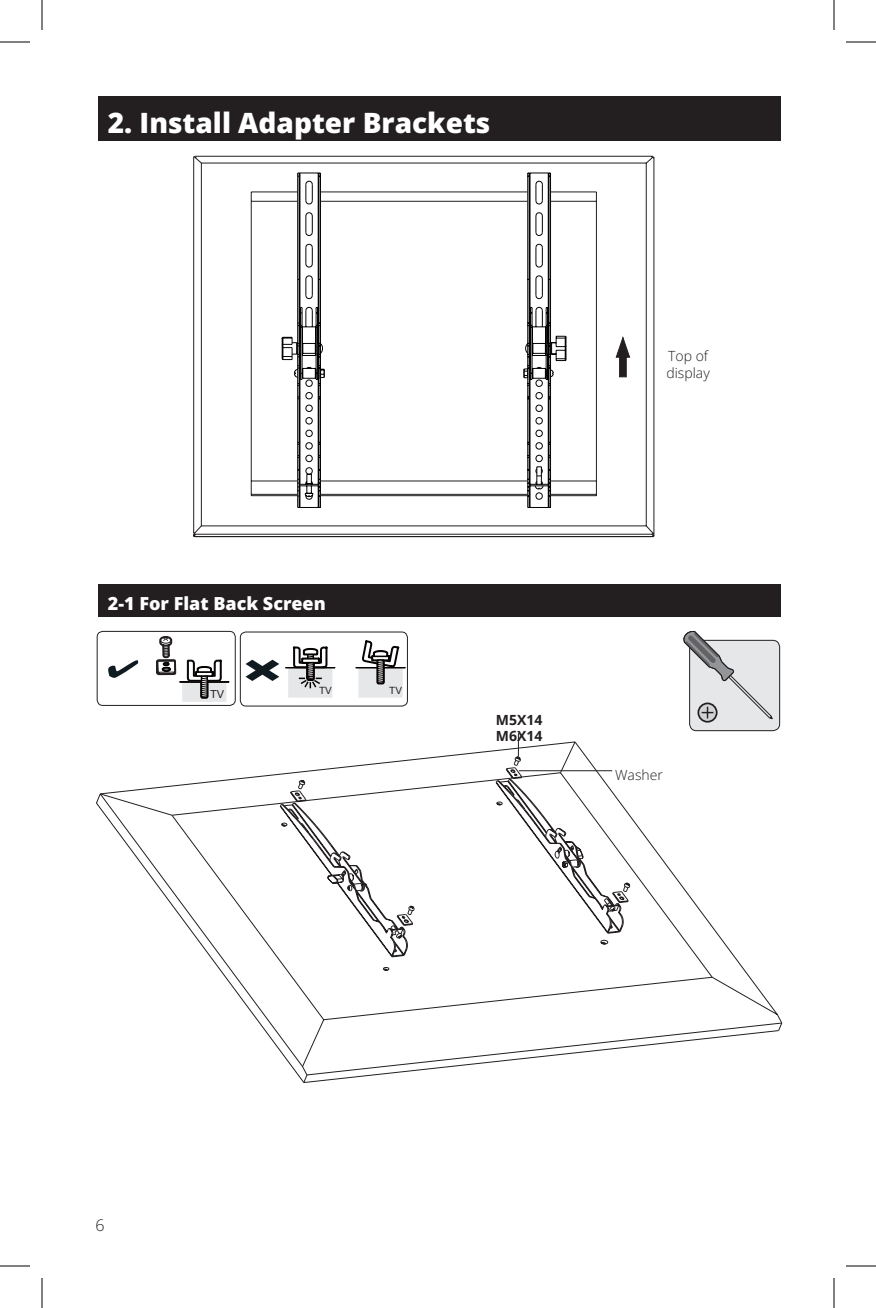
<style>
.page{position:relative;width:876px;height:1308px;background:#fff}
.page>*{position:absolute;margin:0;border:0;box-sizing:border-box;transform-origin:0 0}
.t1{font:800 28px "Open Sans";color:#fff}
.t2{font:800 18px "Open Sans";color:#fff}
.t3{font:300 16px "Open Sans";color:#231f20}
.t4{font:300 14px/16.8px "Open Sans";color:#231f20}
.t5{font:700 14px "Open Sans";color:#231f20}
.t6{font:11px "Arial";color:#231f20}
.t7{font:10px "Arial";color:#231f20}
</style>
<div class="page">
<svg style="left:193px;top:155px;width:462px;height:383px"></svg>
<svg style="left:615px;top:334px;width:16px;height:44px"></svg>
<div style="left:97px;top:631px;width:139px;height:75px;border:1px solid #231f20;border-radius:6px"></div>
<svg style="left:155px;top:636px;width:75px;height:70px"></svg>
<svg style="left:108px;top:660px;width:30px;height:18px"></svg>
<div style="left:690px;top:640px;width:90px;height:91px;background:#e6e7e9;border-radius:7px"></div>
<div style="left:689px;top:640px;width:91px;height:91px;border:1px solid #231f20;border-radius:7px"></div>
<div style="left:697px;top:703px;width:21px;height:20px;border:2px solid #231f20;border-radius:50%"></div>
<svg style="left:683px;top:630px;width:91px;height:90px"></svg>
<svg style="left:442px;top:741px;width:341px;height:291px"></svg>
<svg style="left:342px;top:756px;width:289px;height:196px"></svg>
<svg style="left:96px;top:767px;width:533px;height:316px"></svg>
<svg style="left:279px;top:778px;width:345px;height:194px"></svg>
<svg style="left:518px;top:733px;width:1px;height:23px"></svg>
<hr style="left:519px;top:770px;width:93px;height:1px;background:#231f20">
<div style="left:240px;top:632px;width:168px;height:74px;border:1px solid #231f20;border-radius:6px"></div>
<svg style="left:355px;top:631px;width:51px;height:67px"></svg>
<svg style="left:246px;top:660px;width:33px;height:21px"></svg>
<svg style="left:285px;top:646px;width:51px;height:52px"></svg>
<div style="left:99px;top:96px;width:682px;height:45px;background:#231f20"></div>
<div style="left:99px;top:585px;width:682px;height:32px;background:#231f20"></div>
<hr style="left:0;top:42px;width:30px;height:1px;background:#000">
<hr style="left:846px;top:42px;width:30px;height:1px;background:#000">
<hr style="left:0;top:1266px;width:30px;height:1px;background:#000">
<hr style="left:846px;top:1266px;width:30px;height:1px;background:#000">
<hr style="left:42px;top:0;width:1px;height:30px;background:#000">
<hr style="left:42px;top:1278px;width:1px;height:30px;background:#000">
<hr style="left:834px;top:0;width:1px;height:30px;background:#000">
<hr style="left:834px;top:1278px;width:1px;height:30px;background:#000">
<p class="t1" style="left:108px;top:102px;width:384px">2. Install Adapter Brackets</p>
<p class="t4" style="left:666px;top:347px;width:45px">Top of display</p>
<p class="t2" style="left:108px;top:590px;width:219px">2-1 For Flat Back Screen</p>
<p class="t6" style="left:210px;top:687px;width:16px">TV</p>
<p class="t7" style="left:319px;top:684px;width:14px">TV</p>
<p class="t7" style="left:389px;top:684px;width:14px">TV</p>
<p class="t5" style="left:496px;top:710px;width:48px">M5X14</p>
<p class="t5" style="left:496px;top:726px;width:48px">M6X14</p>
<p class="t4" style="left:615px;top:766px;width:49px">Washer</p>
<p class="t3" style="left:96px;top:1215px;width:11px">6</p>
</div>
